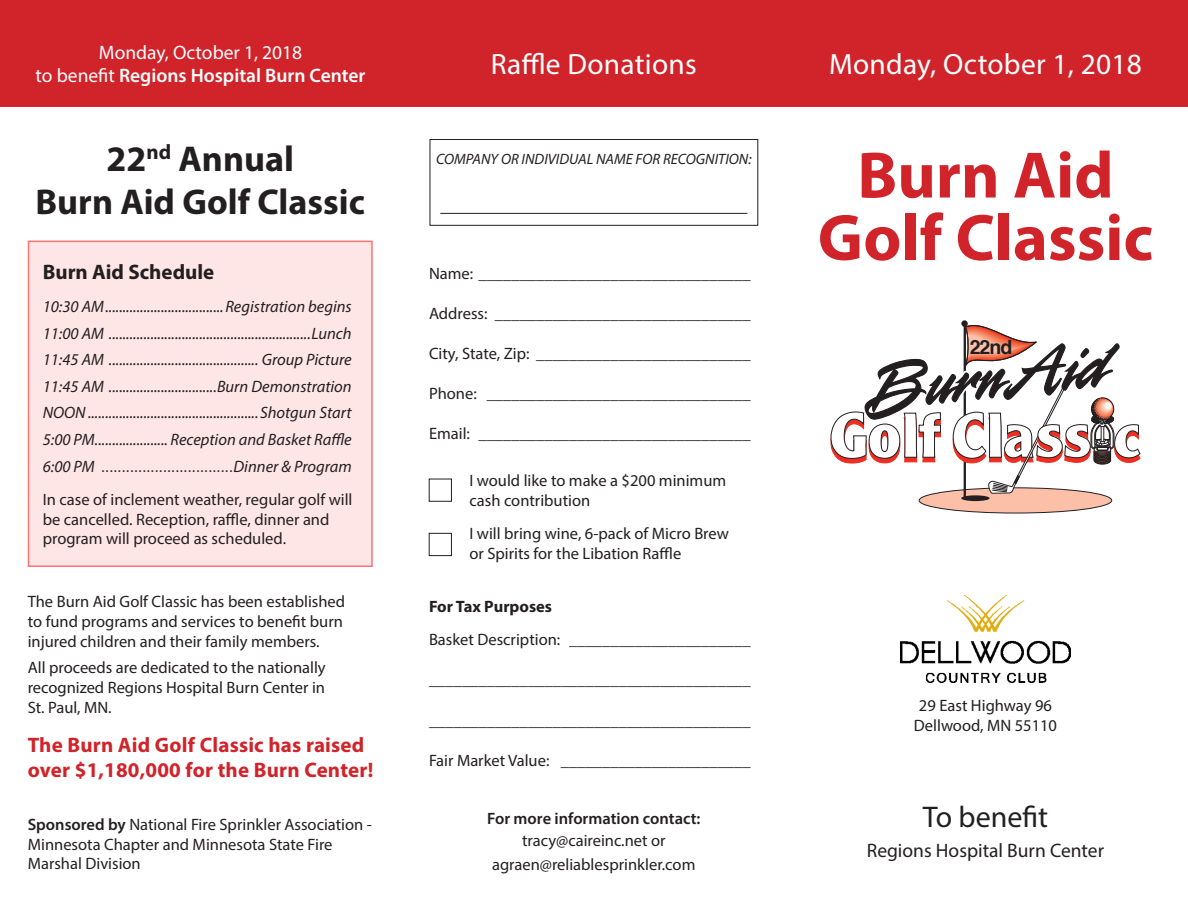
<style>
.page{position:relative;width:1188px;height:918px;background:#fff}
.page>*{position:absolute;margin:0;border:0;box-sizing:border-box;transform-origin:0 0}
.t1{font:700 66.15px/62.6px "Myriad Pro";color:#d1232a;text-align:center}
.t2{font:700 36px/43.2px "Myriad Pro";color:#231f20;text-align:center}
.t3{font:30px "Myriad Pro";color:#231f20}
.t4{font:29.4px "Myriad Pro";letter-spacing:.01em;color:#fff}
.t5{font:700 21px/25.2px "Myriad Pro";letter-spacing:.01em;color:#d1232a}
.t6{font:700 21px "Myriad Pro";color:#231f20}
.t7{font:600 19.5px "Myriad Pro";color:#fff}
.t8{font:19.5px "Myriad Pro";color:#231f20}
.t9{font:19.5px "Myriad Pro";color:#fff}
.t10{font:700 19.5px "Helvetica";color:#231f20}
.t11{font:16.5px/19.8px "Myriad Pro";color:#231f20}
.t12{font:italic 16.5px "Myriad Pro";color:#231f20}
.t13{font:italic 16.5px "Times";color:#231f20}
.t14{font:600 16.5px "Myriad Pro";color:#231f20}
.t15{font:700 16.5px "Myriad Pro";color:#231f20}
.t16{font:italic 15px "Myriad Pro";color:#231f20}
.s1{font-weight:400}
.s2{font-family:"Myriad Pro"}
.s3{font-weight:600}
</style>
<div class="page">
<div style="left:0;top:0;width:1188px;height:107px;background:#d1232a"></div>
<div style="left:28px;top:241px;width:344px;height:325px;background:#ffe6e6"></div>
<div style="left:28px;top:241px;width:345px;height:326px;border:2px solid #ff7373"></div>
<hr style="left:440px;top:213px;width:307px;height:1px;background:#231f20">
<div style="left:430px;top:139px;width:328px;height:87px;border:1px solid #231f20"></div>
<img style="left:901px;top:595px;width:169px;height:88px">
<div style="left:919px;top:488px;width:193px;height:25px;background:#fbc0a7;border-radius:50%"></div>
<div style="left:919px;top:487px;width:193px;height:26px;border:1px solid #231f20;border-radius:50%"></div>
<div style="left:961px;top:495px;width:29px;height:6px;background:#231f20;border-radius:50%"></div>
<hr style="left:964px;top:324px;width:2px;height:174px;background:#231f20">
<svg style="left:830px;top:320px;width:311px;height:174px"></svg>
<div style="left:429px;top:533px;width:23px;height:23px;border:1px solid #231f20"></div>
<p class="t9" style="left:99px;top:40px;width:205px">Monday, October 1, 2018</p>
<p class="t7" style="left:36px;top:63px;width:331px"><span class="s1">to benefit</span> Regions Hospital Burn Center</p>
<p class="t2" style="left:36px;top:136px;width:331px">22<sup>nd</sup> Annual<br>Burn Aid Golf Classic</p>
<p class="t6" style="left:43px;top:258px;width:173px">Burn Aid Schedule</p>
<p class="t12" style="left:43px;top:296px;width:311px">10:30 AM..................................Registration begins</p>
<p class="t12" style="left:43px;top:323px;width:311px">11:00 AM ..........................................................Lunch</p>
<p class="t12" style="left:43px;top:350px;width:311px">11:45 AM ........................................... Group Picture</p>
<p class="t12" style="left:43px;top:376px;width:311px">11:45 AM ...............................Burn Demonstration</p>
<p class="t12" style="left:43px;top:403px;width:311px">NOON.................................................Shotgun Start</p>
<p class="t12" style="left:43px;top:429px;width:311px">5:00 PM..................... Reception and Basket Raffle</p>
<p class="t13" style="left:43px;top:452px;width:311px"><span class="s2">6:00 PM</span> ................................<span class="s2">Dinner &amp; Program</span></p>
<p class="t11" style="left:43px;top:489px;width:311px">In case of inclement weather, regular golf will be cancelled. Reception, raffle, dinner and program will proceed as scheduled.</p>
<p class="t11" style="left:28px;top:591px;width:319px">The Burn Aid Golf Classic has been established to fund programs and services to benefit burn injured children and their family members.</p>
<p class="t11" style="left:28px;top:658px;width:299px;text-align:justify">All proceeds are dedicated to the nationally recognized Regions Hospital Burn Center in St. Paul, MN.</p>
<p class="t5" style="left:28px;top:731px;width:347px">The Burn Aid Golf Classic has raised over $1,180,000 for the Burn Center!</p>
<p class="t11" style="left:28px;top:814px;width:346px"><span class="s3">Sponsored by</span> National Fire Sprinkler Association -<br>Minnesota Chapter and Minnesota State Fire<br>Marshal Division</p>
<p class="t4" style="left:491px;top:46px;width:208px">Raffle Donations</p>
<p class="t4" style="left:829px;top:46px;width:314px">Monday, October 1, 2018</p>
<p class="t16" style="left:436px;top:149px;width:317px">COMPANY OR INDIVIDUAL NAME FOR RECOGNITION:</p>
<p class="t11" style="left:429px;top:263px;width:323px">Name: _________________________________</p>
<p class="t11" style="left:429px;top:303px;width:323px">Address: _______________________________</p>
<p class="t11" style="left:429px;top:344px;width:323px">City, State, Zip: __________________________</p>
<p class="t11" style="left:429px;top:384px;width:323px">Phone: ________________________________</p>
<p class="t11" style="left:429px;top:424px;width:323px">Email: _________________________________</p>
<p class="t11" style="left:470px;top:470px;width:258px">I would like to make a $200 minimum cash contribution</p>
<p class="t11" style="left:470px;top:524px;width:261px">I will bring wine, 6-pack of Micro Brew or Spirits for the Libation Raffle</p>
<p class="t15" style="left:429px;top:596px;width:125px">For Tax Purposes</p>
<p class="t11" style="left:429px;top:630px;width:323px">Basket Description: ______________________</p>
<p class="t11" style="left:429px;top:670px;width:323px">_______________________________________</p>
<p class="t11" style="left:429px;top:710px;width:323px">_______________________________________</p>
<p class="t11" style="left:429px;top:750px;width:323px">Fair Market Value: _______________________</p>
<p class="t14" style="left:487px;top:808px;width:215px">For more information contact:</p>
<p class="t11" style="left:522px;top:830px;width:145px">tracy@caireinc.net or</p>
<p class="t11" style="left:492px;top:854px;width:205px">agraen@reliablesprinkler.com</p>
<p class="t1" style="left:818px;top:142px;width:337px">Burn Aid<br>Golf Classic</p>
<p class="t10" style="left:970px;top:332px;width:44px">22nd</p>
<p class="t11" style="left:914px;top:695px;width:145px;text-align:center">29 East Highway 96<br>Dellwood, MN 55110</p>
<p class="t3" style="left:923px;top:798px;width:127px">To benefit</p>
<p class="t8" style="left:867px;top:838px;width:239px">Regions Hospital Burn Center</p>
</div>
